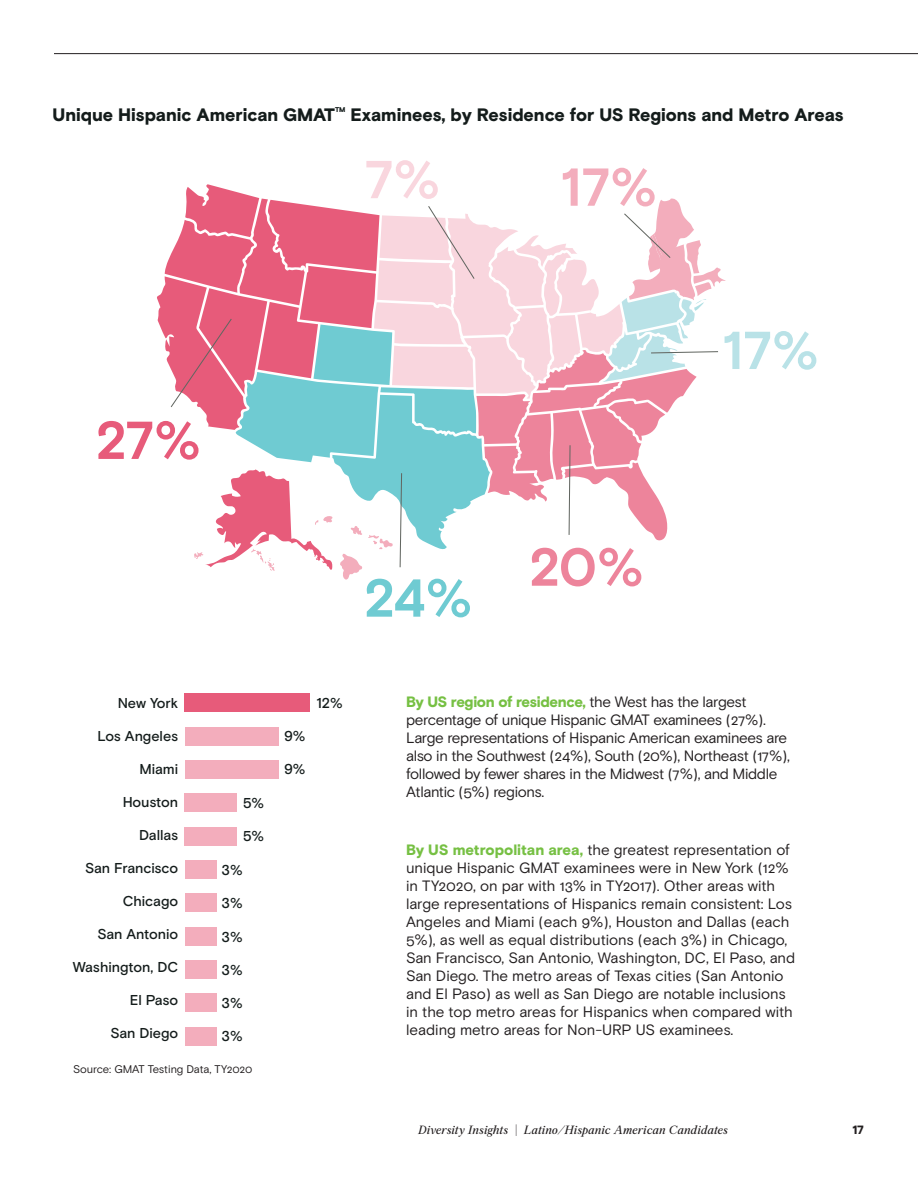
<style>
.page{position:relative;width:918px;height:1188px;background:#fff}
.page>*{position:absolute;margin:0;border:0;box-sizing:border-box;transform-origin:0 0}
.HEAD_BasisBold_40_4{font:700 53.25px "Basis Grotesque Pro";color:#e75b7a}
.HEAD_BasisBold_40_4-2{font:700 53.25px "Basis Grotesque Pro";color:#6fcbd2}
.HEAD_BasisBold_40_4-3{font:700 53.25px "Basis Grotesque Pro";color:#ed849b}
.HEAD_BasisBold_40_4-4{font:700 53.25px "Basis Grotesque Pro";color:#b9e2e7}
.HEAD_BasisBold_40_4-5{font:700 53.25px "Basis Grotesque Pro";color:#f3adbc}
.HEAD_BasisBold_40_4-6{font:700 53.25px "Basis Grotesque Pro";color:#f9d6de}
.HEAD_BasisBold_40_4-7{font:900 18px "Basis Grotesque Pro";letter-spacing:-.005em;color:#141c1b}
.TEXT_ArchiveRoman_9{font:15px/18px "Basis Grotesque Pro";letter-spacing:-.015em;color:#231f20}
.HEAD_BasisBold_40_4-8{font:500 14.25px "Basis Grotesque Pro";letter-spacing:-.005em;color:#141c1b}
.t1{font:italic 12px "Archive Pro";color:#231f20}
.t2{font:900 12px "Basis Grotesque Pro";color:#231f20}
.TEXT_ArchiveRoman_9-2{font:11.1px "Basis Grotesque Pro";letter-spacing:-.01em;color:#231f20}
.HEAD_BasisBold_40_4-9{font:900 7.05px "Basis Grotesque Pro";color:#141c1b}
.s1{font-weight:900;color:#76c043}
.s2{font-style:normal}
</style>
<div class="page">
<div style="left:185px;top:1027px;width:31px;height:18px;background:#f3adbc"></div>
<div style="left:185px;top:993px;width:31px;height:19px;background:#f3adbc"></div>
<div style="left:185px;top:960px;width:31px;height:19px;background:#f3adbc"></div>
<div style="left:185px;top:927px;width:31px;height:18px;background:#f3adbc"></div>
<div style="left:185px;top:893px;width:31px;height:19px;background:#f3adbc"></div>
<div style="left:185px;top:860px;width:31px;height:19px;background:#f3adbc"></div>
<div style="left:185px;top:827px;width:52px;height:18px;background:#f3adbc"></div>
<div style="left:185px;top:793px;width:52px;height:19px;background:#f3adbc"></div>
<div style="left:185px;top:760px;width:94px;height:19px;background:#f3adbc"></div>
<div style="left:185px;top:727px;width:94px;height:18px;background:#f3adbc"></div>
<div style="left:185px;top:693px;width:125px;height:19px;background:#e75b7a"></div>
<svg style="left:157px;top:184px;width:569px;height:396px"></svg>
<hr style="left:54px;top:53px;width:864px;height:1px;background:#231f20">
<p class="HEAD_BasisBold_40_4-7" style="left:53px;top:104px;width:284px">Unique Hispanic American GMAT</p>
<p class="HEAD_BasisBold_40_4-9" style="left:335px;top:105px;width:12px">TM</p>
<p class="HEAD_BasisBold_40_4-7" style="left:351px;top:104px;width:495px">Examinees, by Residence for US Regions and Metro Areas</p>
<p class="HEAD_BasisBold_40_4-6" style="left:364px;top:148px;width:77px">7%</p>
<p class="HEAD_BasisBold_40_4-5" style="left:560px;top:156px;width:98px">17%</p>
<p class="HEAD_BasisBold_40_4" style="left:96px;top:409px;width:106px">27%</p>
<p class="HEAD_BasisBold_40_4-4" style="left:722px;top:319px;width:98px">17%</p>
<p class="HEAD_BasisBold_40_4-2" style="left:364px;top:567px;width:110px">24%</p>
<p class="HEAD_BasisBold_40_4-3" style="left:529px;top:536px;width:116px">20%</p>
<p class="HEAD_BasisBold_40_4-8" style="left:118px;top:695px;width:62px">New York</p>
<p class="HEAD_BasisBold_40_4-8" style="left:98px;top:728px;width:82px">Los Angeles</p>
<p class="HEAD_BasisBold_40_4-8" style="left:139px;top:761px;width:40px">Miami</p>
<p class="HEAD_BasisBold_40_4-8" style="left:123px;top:794px;width:57px">Houston</p>
<p class="HEAD_BasisBold_40_4-8" style="left:139px;top:827px;width:40px">Dallas</p>
<p class="HEAD_BasisBold_40_4-8" style="left:85px;top:860px;width:95px">San Francisco</p>
<p class="HEAD_BasisBold_40_4-8" style="left:123px;top:893px;width:57px">Chicago</p>
<p class="HEAD_BasisBold_40_4-8" style="left:98px;top:926px;width:82px">San Antonio</p>
<p class="HEAD_BasisBold_40_4-8" style="left:73px;top:959px;width:107px">Washington, DC</p>
<p class="HEAD_BasisBold_40_4-8" style="left:130px;top:992px;width:50px">El Paso</p>
<p class="HEAD_BasisBold_40_4-8" style="left:110px;top:1025px;width:69px">San Diego</p>
<p class="HEAD_BasisBold_40_4-8" style="left:243px;top:795px;width:23px">5%</p>
<p class="HEAD_BasisBold_40_4-8" style="left:243px;top:827px;width:23px">5%</p>
<p class="HEAD_BasisBold_40_4-8" style="left:221px;top:862px;width:23px">3%</p>
<p class="HEAD_BasisBold_40_4-8" style="left:221px;top:895px;width:23px">3%</p>
<p class="HEAD_BasisBold_40_4-8" style="left:221px;top:928px;width:23px">3%</p>
<p class="HEAD_BasisBold_40_4-8" style="left:221px;top:961px;width:23px">3%</p>
<p class="HEAD_BasisBold_40_4-8" style="left:221px;top:994px;width:23px">3%</p>
<p class="HEAD_BasisBold_40_4-8" style="left:221px;top:1028px;width:23px">3%</p>
<p class="TEXT_ArchiveRoman_9-2" style="left:73px;top:1063px;width:181px">Source: GMAT Testing Data, TY2020</p>
<p class="HEAD_BasisBold_40_4-8" style="left:284px;top:728px;width:23px">9%</p>
<p class="HEAD_BasisBold_40_4-8" style="left:284px;top:761px;width:23px">9%</p>
<p class="HEAD_BasisBold_40_4-8" style="left:316px;top:695px;width:28px">12%</p>
<p class="TEXT_ArchiveRoman_9" style="left:406px;top:693px;width:385px"><span class="s1">By US region of residence,</span> the West has the largest percentage of unique Hispanic GMAT examinees (27%).<br>Large representations of Hispanic American examinees are also in the Southwest (24%), South (20%), Northeast (17%), followed by fewer shares in the Midwest (7%), and Middle Atlantic (5%) regions.</p>
<p class="TEXT_ArchiveRoman_9" style="left:406px;top:841px;width:391px"><span class="s1">By US metropolitan area,</span> the greatest representation of unique Hispanic GMAT examinees were in New York (12% in TY2020, on par with 13% in TY2017). Other areas with large representations of Hispanics remain consistent: Los Angeles and Miami (each 9%), Houston and Dallas (each 5%), as well as equal distributions (each 3%) in Chicago, San Francisco, San Antonio, Washington, DC, El Paso, and San Diego. The metro areas of Texas cities (San Antonio and El Paso) as well as San Diego are notable inclusions in the top metro areas for Hispanics when compared with leading metro areas for Non-URP US examinees.</p>
<p class="t1" style="left:419px;top:1121px;width:311px">Diversity Insights <span class="s2">|</span> Latino/Hispanic American Candidates</p>
<p class="t2" style="left:852px;top:1122px;width:13px">17</p>
</div>
